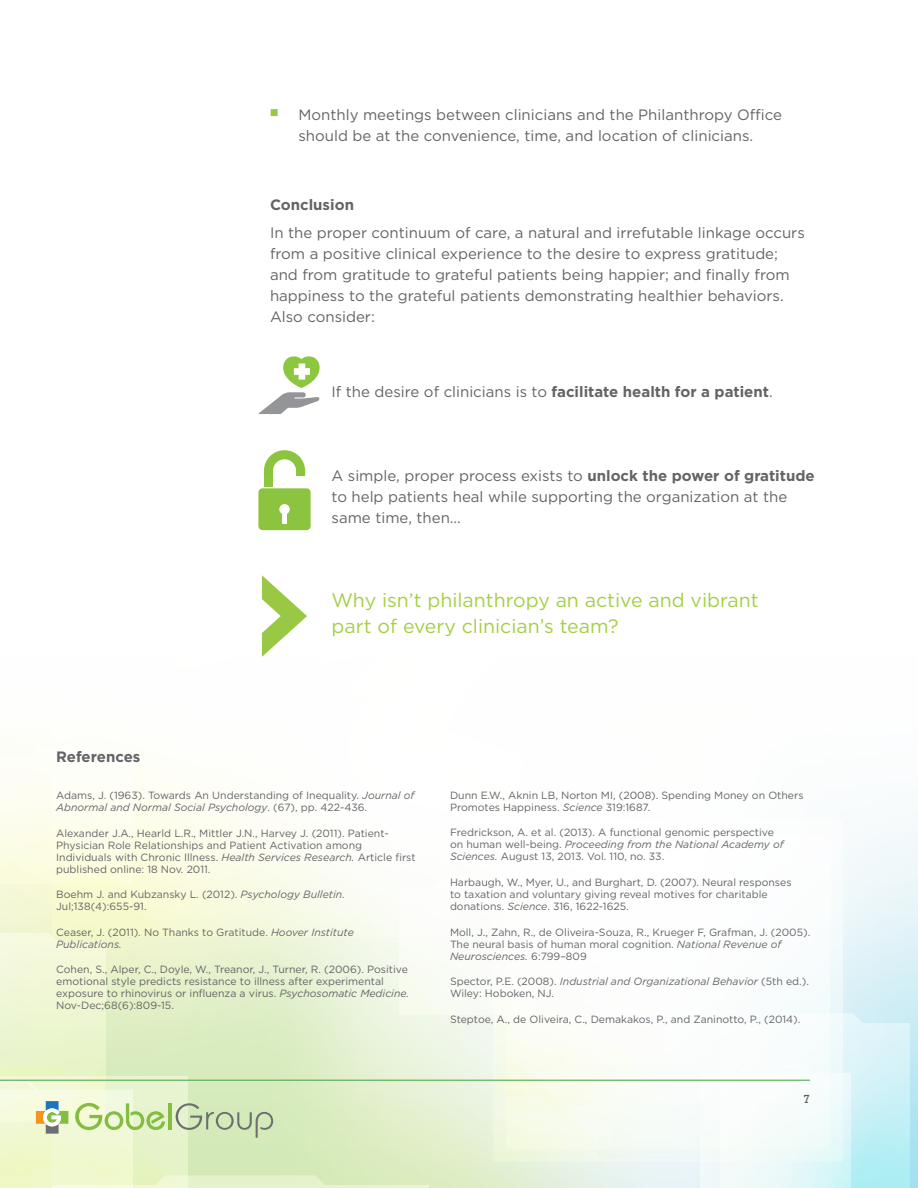
<style>
.page{position:relative;width:918px;height:1188px;background:#fff}
.page>*{position:absolute;margin:0;border:0;box-sizing:border-box;transform-origin:0 0}
.t1{font:19.5px/25.5px "Gotham";color:#a5cf44}
.t2{font:15px/21px "Gotham";color:#636466}
.t3{font:700 15px "Gotham";color:#636466}
.t4{font:12px "Rockwell";color:#58595b}
.t5{font:10.5px/12px "Gotham";color:#636466}
.s1{font-weight:700}
.s2{font-style:italic}
</style>
<div class="page">
<svg style="left:535px;top:824px;width:383px;height:364px"></svg>
<svg style="left:535px;top:824px;width:307px;height:337px"></svg>
<svg style="left:701px;top:1013px;width:208px;height:175px"></svg>
<hr style="left:0;top:1080px;width:810px;height:1px;background:#42a240">
<svg style="left:0;top:776px;width:535px;height:412px"></svg>
<svg style="left:262px;top:575px;width:45px;height:82px"></svg>
<svg style="left:258px;top:356px;width:62px;height:58px"></svg>
<svg style="left:258px;top:488px;width:53px;height:42px;background:#96c950"></svg>
<svg style="left:264px;top:450px;width:41px;height:26px"></svg>
<div style="left:264px;top:476px;width:9px;height:10px;background:#8dc63f"></div>
<h2 class="t2" style="left:270px;top:104px;width:514px;text-align:center"><sup>■</sup> Monthly meetings between clinicians and the Philanthropy Office should be at the convenience, time, and location of clinicians.</h2>
<h2 class="t3" style="left:270px;top:195px;width:86px">Conclusion</h2>
<p class="t2" style="left:270px;top:222px;width:536px">In the proper continuum of care, a natural and irrefutable linkage occurs from a positive clinical experience to the desire to express gratitude; and from gratitude to grateful patients being happier; and finally from happiness to the grateful patients demonstrating healthier behaviors.<br>Also consider:</p>
<h2 class="t2" style="left:332px;top:381px;width:443px">If the desire of clinicians is to <span class="s1">facilitate health for a patient</span>.</h2>
<h2 class="t2" style="left:332px;top:465px;width:485px">A simple, proper process exists to <span class="s1">unlock the power of gratitude </span>to help patients heal while supporting the organization at the same time, then...</h2>
<h1 class="t1" style="left:332px;top:587px;width:429px">Why isn’t philanthropy an active and vibrant part of every clinician’s team?</h1>
<h2 class="t3" style="left:56px;top:746px;width:86px">References</h2>
<p class="t5" style="left:56px;top:789px;width:360px">Adams, J. (1963). Towards An Understanding of Inequality. <span class="s2">Journal of<br>Abnormal and Normal Social Psychology</span>. (67), pp. 422-436.</p>
<p class="t5" style="left:56px;top:827px;width:361px">Alexander J.A., Hearld L.R., Mittler J.N., Harvey J. (2011). Patient-Physician Role Relationships and Patient Activation among Individuals with Chronic Illness. <span class="s2">Health Services Research.</span> Article first published online: 18 Nov. 2011.</p>
<p class="t5" style="left:56px;top:888px;width:290px">Boehm J. and Kubzansky L. (2012). <span class="s2">Psychology Bulletin.<br></span>Jul;138(4):655-91.</p>
<p class="t5" style="left:56px;top:926px;width:299px">Ceaser, J. (2011). No Thanks to Gratitude. <span class="s2">Hoover Institute<br>Publications.</span></p>
<p class="t5" style="left:56px;top:963px;width:355px">Cohen, S., Alper, C., Doyle, W., Treanor, J., Turner, R. (2006). Positive emotional style predicts resistance to illness after experimental exposure to rhinovirus or influenza a virus. <span class="s2">Psychosomatic Medicine.<br></span>Nov-Dec;68(6):809-15.</p>
<p class="t5" style="left:450px;top:789px;width:355px">Dunn E.W., Aknin LB, Norton MI, (2008). Spending Money on Others<br>Promotes Happiness. <span class="s2">Science</span> 319:1687.</p>
<p class="t5" style="left:450px;top:827px;width:335px">Fredrickson, A. et al. (2013). A functional genomic perspective on human well-being. <span class="s2">Proceeding from the National Academy of<br>Sciences.</span> August 13, 2013. Vol. 110, no. 33.</p>
<p class="t5" style="left:450px;top:876px;width:343px">Harbaugh, W., Myer, U., and Burghart, D. (2007). Neural responses to taxation and voluntary giving reveal motives for charitable donations. <span class="s2">Science</span>. 316, 1622-1625.</p>
<p class="t5" style="left:450px;top:926px;width:362px">Moll, J., Zahn, R., de Oliveira-Souza, R., Krueger F, Grafman, J. (2005).<br>The neural basis of human moral cognition. <span class="s2">National Revenue of<br>Neurosciences.</span> 6:799–809</p>
<p class="t5" style="left:450px;top:975px;width:360px">Spector, P.E. (2008). <span class="s2">Industrial and Organizational Behavior</span> (5th ed.).<br>Wiley: Hoboken, NJ.</p>
<p class="t5" style="left:450px;top:1013px;width:352px">Steptoe, A., de Oliveira, C., Demakakos, P., and Zaninotto, P., (2014).</p>
<p class="t4" style="left:803px;top:1092px;width:8px">7</p>
</div>
